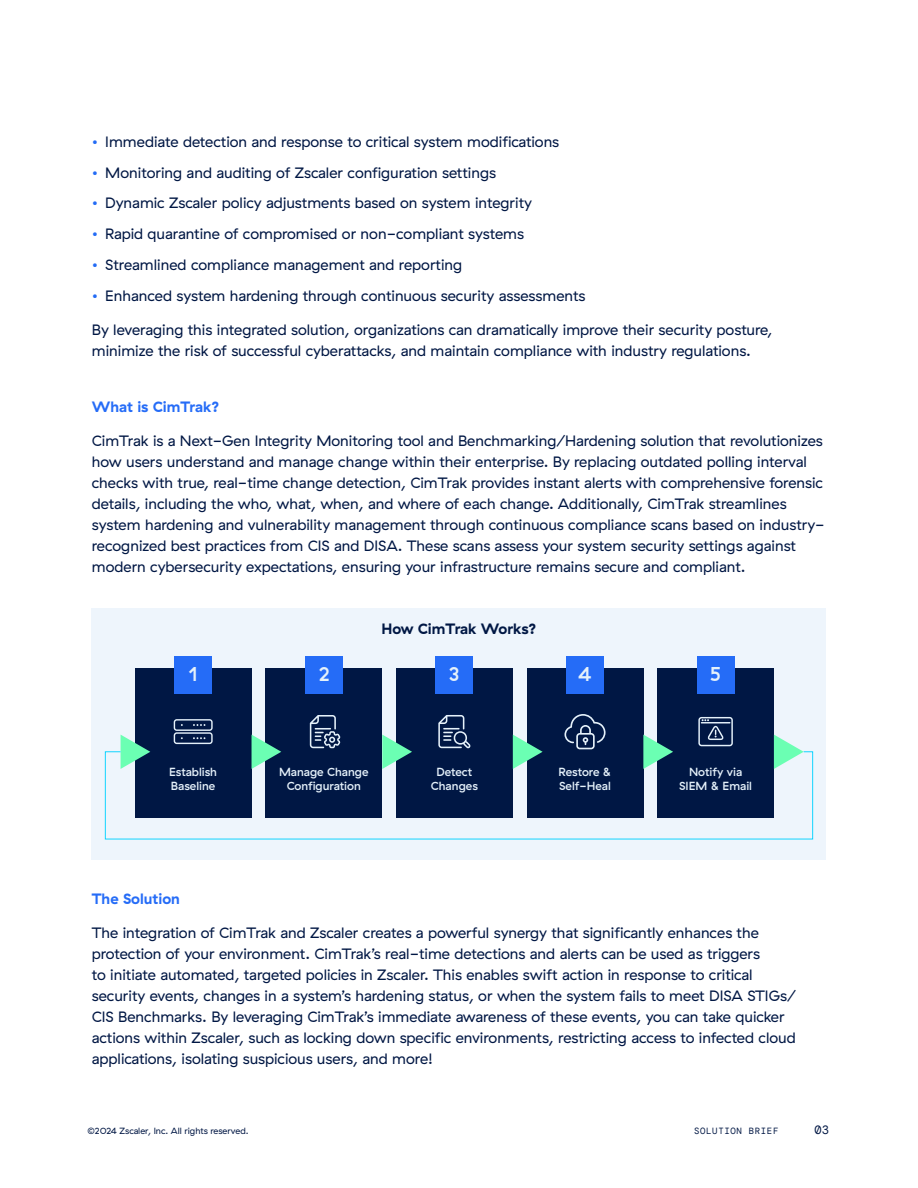
<style>
.page{position:relative;width:918px;height:1188px;background:#fff}
.page>*{position:absolute;margin:0;border:0;box-sizing:border-box;transform-origin:0 0}
.t1{font:500 19.95px "GT Haptik ZS";color:#e5f1fa}
.t2{font:15px/21px "GT Haptik ZS";color:#001744}
.t3{font:700 15px "GT Haptik ZS";color:#256cf7}
.t4{font:700 15px "GT Haptik ZS";color:#001744}
.t5{font:12px "DM Mono";color:#001744}
.t6{font:500 11.7px/14.1px "GT Haptik ZS";color:#e5f1fa;text-align:center}
.t7{font:9px "GT Haptik ZS";color:#001744}
.t8{font:9px "DM Mono";letter-spacing:.075em;color:#001744}
.s1{color:#236bf5}
</style>
<div class="page">
<div style="left:92px;top:608px;width:734px;height:252px;background:#eef5fc"></div>
<div style="left:135px;top:668px;width:117px;height:150px;background:#001744"></div>
<div style="left:265px;top:668px;width:117px;height:150px;background:#001744"></div>
<div style="left:396px;top:668px;width:117px;height:150px;background:#001744"></div>
<div style="left:527px;top:668px;width:116px;height:150px;background:#001744"></div>
<div style="left:657px;top:668px;width:117px;height:150px;background:#001744"></div>
<svg style="left:121px;top:735px;width:28px;height:16px"></svg>
<svg style="left:252px;top:735px;width:28px;height:16px"></svg>
<svg style="left:382px;top:735px;width:29px;height:16px"></svg>
<svg style="left:513px;top:735px;width:28px;height:16px"></svg>
<svg style="left:643px;top:735px;width:29px;height:16px"></svg>
<svg style="left:774px;top:735px;width:28px;height:16px"></svg>
<div style="left:174px;top:656px;width:38px;height:37px;background:#256cf7"></div>
<div style="left:305px;top:656px;width:37px;height:37px;background:#256cf7"></div>
<div style="left:436px;top:656px;width:37px;height:37px;background:#256cf7"></div>
<div style="left:697px;top:656px;width:37px;height:37px;background:#256cf7"></div>
<div style="left:566px;top:656px;width:38px;height:37px;background:#256cf7"></div>
<svg style="left:105px;top:751px;width:708px;height:89px"></svg>
<svg style="left:310px;top:715px;width:31px;height:33px"></svg>
<svg style="left:174px;top:719px;width:39px;height:25px"></svg>
<svg style="left:698px;top:717px;width:35px;height:29px"></svg>
<svg style="left:564px;top:714px;width:42px;height:35px"></svg>
<svg style="left:438px;top:715px;width:33px;height:33px"></svg>
<p class="t2" style="left:92px;top:131px;width:469px"><span class="s1">•</span> Immediate detection and response to critical system modifications</p>
<p class="t2" style="left:92px;top:162px;width:406px"><span class="s1">•</span> Monitoring and auditing of Zscaler configuration settings</p>
<p class="t2" style="left:92px;top:193px;width:442px"><span class="s1">•</span> Dynamic Zscaler policy adjustments based on system integrity</p>
<p class="t2" style="left:92px;top:224px;width:434px"><span class="s1">•</span> Rapid quarantine of compromised or non-compliant systems</p>
<p class="t2" style="left:92px;top:254px;width:372px"><span class="s1">•</span> Streamlined compliance management and reporting</p>
<p class="t2" style="left:92px;top:285px;width:495px"><span class="s1">•</span> Enhanced system hardening through continuous security assessments</p>
<p class="t2" style="left:92px;top:320px;width:682px">By leveraging this integrated solution, organizations can dramatically improve their security posture, minimize the risk of successful cyberattacks, and maintain compliance with industry regulations.</p>
<p class="t3" style="left:92px;top:397px;width:129px">What is CimTrak?</p>
<p class="t2" style="left:92px;top:431px;width:734px">CimTrak is a Next-Gen Integrity Monitoring tool and Benchmarking/Hardening solution that revolutionizes how users understand and manage change within their enterprise. By replacing outdated polling interval checks with true, real-time change detection, CimTrak provides instant alerts with comprehensive forensic details, including the who, what, when, and where of each change. Additionally, CimTrak streamlines system hardening and vulnerability management through continuous compliance scans based on industry&shy;recognized best practices from CIS and DISA. These scans assess your system security settings against modern cybersecurity expectations, ensuring your infrastructure remains secure and compliant.</p>
<p class="t4" style="left:381px;top:620px;width:157px">How CimTrak Works?</p>
<h1 class="t1" style="left:188px;top:662px;width:11px">1</h1>
<h1 class="t1" style="left:319px;top:662px;width:13px">2</h1>
<h1 class="t1" style="left:449px;top:662px;width:12px">3</h1>
<h1 class="t1" style="left:578px;top:662px;width:15px">4</h1>
<h1 class="t1" style="left:710px;top:662px;width:13px">5</h1>
<p class="t6" style="left:169px;top:765px;width:49px;text-align:left">Establish<br>Baseline</p>
<p class="t6" style="left:279px;top:765px;width:91px">Manage Change<br>Con guration</p>
<p class="t6" style="left:431px;top:765px;width:48px">Detect<br>Changes</p>
<p class="t6" style="left:559px;top:765px;width:54px;text-align:left">Restore &amp;<br>Self-Heal</p>
<p class="t6" style="left:679px;top:765px;width:74px">Notify via<br>SIEM &amp; Email</p>
<p class="t3" style="left:92px;top:889px;width:90px">The Solution</p>
<p class="t2" style="left:92px;top:923px;width:706px">The integration of CimTrak and Zscaler creates a powerful synergy that significantly enhances the protection of your environment. CimTrak’s real-time detections and alerts can be used as triggers<br>to initiate automated, targeted policies in Zscaler. This enables swift action in response to critical security events, changes in a system’s hardening status, or when the system fails to meet DISA STIGs/ CIS Benchmarks. By leveraging CimTrak’s immediate awareness of these events, you can take quicker actions within Zscaler, such as locking down specific environments, restricting access to infected cloud applications, isolating suspicious users, and more!</p>
<p class="t7" style="left:87px;top:1126px;width:163px">©2024 Zscaler, Inc. All rights reserved.</p>
<p class="t8" style="left:694px;top:1125px;width:86px">SOLUTION BRIEF</p>
<p class="t5" style="left:815px;top:1122px;width:16px">03</p>
</div>
